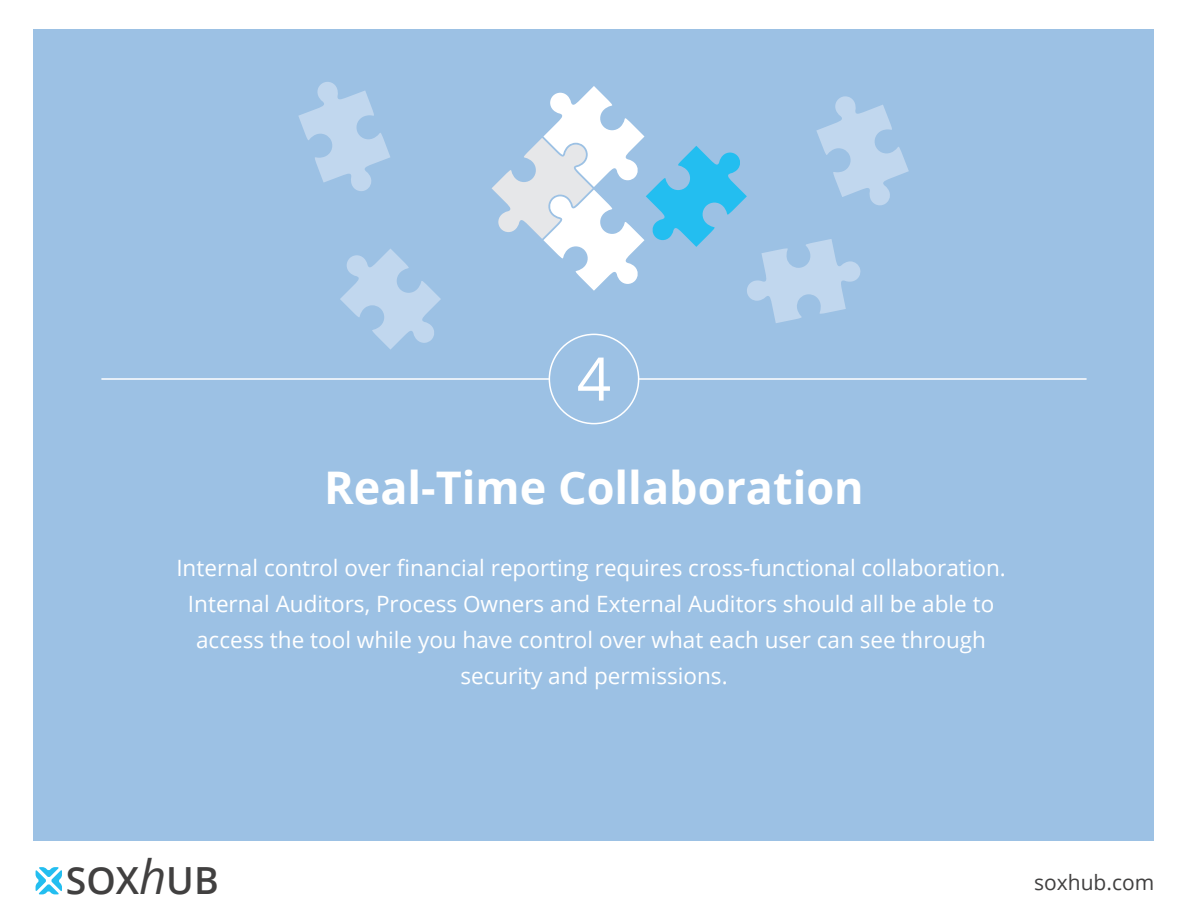
<style>
.page{position:relative;width:1188px;height:918px;background:#fff}
.page>*{position:absolute;margin:0;border:0;box-sizing:border-box;transform-origin:0 0}
.t1{font:60px "Open Sans";color:#fff}
.t2{font:700 45px "Open Sans";color:#fff}
.t3{font:600 37.35px "Open Sans";color:#414040}
.t4{font:22.5px/36px "Open Sans";color:#fff;text-align:center}
.t5{font:21px "Open Sans";color:#414040}
.s1{font-weight:400;font-style:italic;font-size:47.25px}
</style>
<div class="page">
<div style="left:34px;top:29px;width:1120px;height:811px;background:#9cc1e4"></div>
<svg style="left:36px;top:867px;width:26px;height:27px"></svg>
<div style="left:549px;top:334px;width:90px;height:90px;border:2px solid #fff;border-radius:50%"></div>
<hr style="left:101px;top:378px;width:448px;height:2px;background:#fff">
<hr style="left:639px;top:378px;width:448px;height:2px;background:#fff">
<svg style="left:298px;top:82px;width:92px;height:109px"></svg>
<svg style="left:492px;top:86px;width:417px;height:237px"></svg>
<svg style="left:340px;top:249px;width:101px;height:101px"></svg>
<h1 class="t1" style="left:577px;top:338px;width:36px">4</h1>
<h2 class="t2" style="left:324px;top:456px;width:541px">Real-Time Collaboration</h2>
<p class="t4" style="left:176px;top:549px;width:831px">Internal control over financial reporting requires cross-functional collaboration.<br>Internal Auditors, Process Owners and External Auditors should all be able to access the tool while you have control over what each user can see through security and permissions.</p>
<h3 class="t3" style="left:66px;top:855px;width:154px">SOX<span class="s1">h</span>UB</h3>
<p class="t5" style="left:1034px;top:868px;width:122px">soxhub.com</p>
</div>
